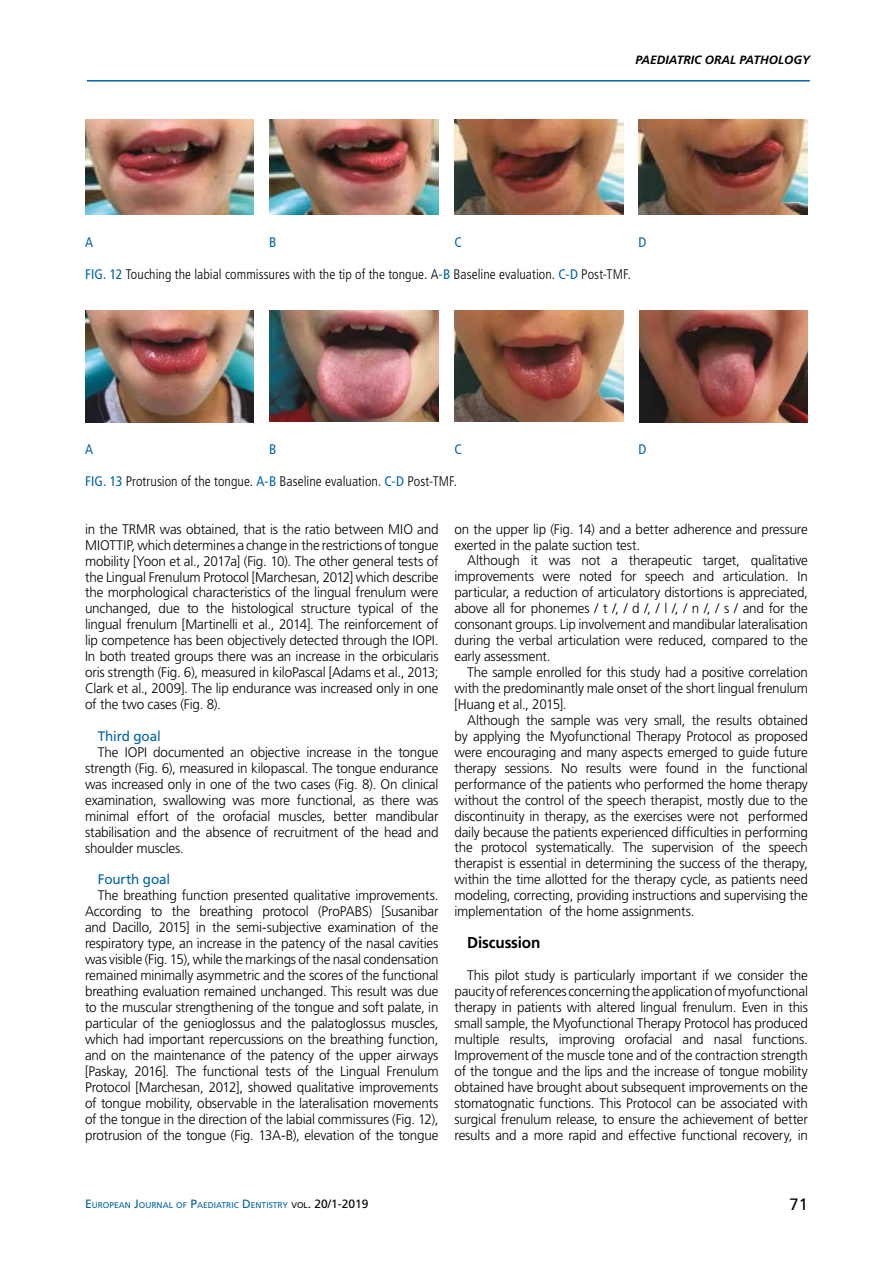
<style>
.page{position:relative;width:893px;height:1263px;background:#fff}
.page>*{position:absolute;margin:0;border:0;box-sizing:border-box;transform-origin:0 0}
.t1{font:16.5px "Frutiger";color:#000}
.t2{font:700 15.75px "Frutiger";letter-spacing:-.01em;color:#000}
.t3{font:300 13.8px/15.9px "Frutiger LT Std";letter-spacing:-.015em;color:#000;text-align:justify}
.t4{font:300 condensed 13.8px "Frutiger";letter-spacing:.005em;color:#000}
.t5{font:13.8px "Frutiger";letter-spacing:-.01em;color:#0063a5}
.t6{font:condensed 13.8px "Frutiger";color:#0063a5}
.t7{font:italic 700 12px "Frutiger";color:#000}
.t8{font:8.4px "Frutiger";color:#0063a5}
.s1{font-weight:400;color:#0063a5}
.s2{font-size:12px}
.s3{color:#000}
.s4{font-size:12px;color:#000}
</style>
<div class="page">
<hr style="left:87px;top:80px;width:723px;height:2px;background:#0063a5">
<img style="left:638px;top:119px;width:169px;height:96px">
<img style="left:455px;top:119px;width:169px;height:96px">
<img style="left:85px;top:119px;width:169px;height:96px">
<img style="left:269px;top:119px;width:169px;height:96px">
<img style="left:455px;top:310px;width:168px;height:111px">
<img style="left:86px;top:311px;width:168px;height:111px">
<img style="left:269px;top:310px;width:169px;height:112px">
<img style="left:639px;top:310px;width:169px;height:112px">
<p class="t6" style="left:85px;top:234px;width:9px">A</p>
<p class="t6" style="left:269px;top:234px;width:9px">B</p>
<p class="t6" style="left:454px;top:234px;width:9px">C</p>
<p class="t7" style="left:635px;top:53px;width:176px">PAEDIATRIC ORAL PATHOLOGY</p>
<p class="t6" style="left:638px;top:234px;width:9px">D</p>
<p class="t4" style="left:85px;top:266px;width:547px"><span class="s1">FIG. 12</span> Touching the labial commissures with the tip of the tongue. A<span class="s1">-B</span> Baseline evaluation. <span class="s1">C-D</span> Post-TMF.</p>
<p class="t6" style="left:85px;top:441px;width:9px">A</p>
<p class="t6" style="left:269px;top:441px;width:9px">B</p>
<p class="t6" style="left:454px;top:441px;width:9px">C</p>
<p class="t6" style="left:638px;top:441px;width:9px">D</p>
<p class="t4" style="left:85px;top:473px;width:374px"><span class="s1">FIG. 13</span> Protrusion of the tongue. <span class="s1">A-B</span> Baseline evaluation. <span class="s1">C-D</span> Post-TMF.</p>
<p class="t3" style="left:85px;top:521px;width:355px">in the TRMR was obtained, that is the ratio between MIO and MIOTTIP, which determines a change in the restrictions of tongue mobility [Yoon et al., 2017a] (Fig. 10). The other general tests of the Lingual Frenulum Protocol [Marchesan, 2012] which describe the morphological characteristics of the lingual frenulum were unchanged, due to the histological structure typical of the lingual frenulum [Martinelli et al., 2014]. The reinforcement of lip competence has been objectively detected through the IOPI.<br>In both treated groups there was an increase in the orbicularis oris strength (Fig. 6), measured in kiloPascal [Adams et al., 2013; Clark et al., 2009]. The lip endurance was increased only in one of the two cases (Fig. 8).</p>
<p class="t5" style="left:98px;top:728px;width:64px">Third goal</p>
<p class="t3" style="left:85px;top:744px;width:355px;text-indent:13px">The IOPI documented an objective increase in the tongue strength (Fig. 6), measured in kilopascal. The tongue endurance was increased only in one of the two cases (Fig. 8). On clinical examination, swallowing was more functional, as there was minimal effort of the orofacial muscles, better mandibular stabilisation and the absence of recruitment of the head and shoulder muscles.</p>
<p class="t5" style="left:98px;top:871px;width:74px">Fourth goal</p>
<p class="t3" style="left:85px;top:888px;width:355px;text-indent:13px">The breathing function presented qualitative improvements.<br>According to the breathing protocol (ProPABS) [Susanibar and Dacillo, 2015] in the semi-subjective examination of the respiratory type, an increase in the patency of the nasal cavities was visible (Fig. 15), while the markings of the nasal condensation remained minimally asymmetric and the scores of the functional breathing evaluation remained unchanged. This result was due to the muscular strengthening of the tongue and soft palate, in particular of the genioglossus and the palatoglossus muscles, which had important repercussions on the breathing function, and on the maintenance of the patency of the upper airways [Paskay, 2016]. The functional tests of the Lingual Frenulum Protocol [Marchesan, 2012], showed qualitative improvements of tongue mobility, observable in the lateralisation movements of the tongue in the direction of the labial commissures (Fig. 12), protrusion of the tongue (Fig. 13A-B), elevation of the tongue</p>
<p class="t3" style="left:454px;top:521px;width:355px">on the upper lip (Fig. 14) and a better adherence and pressure exerted in the palate suction test.</p>
<p class="t3" style="left:454px;top:553px;width:355px;text-indent:13px">Although it was not a therapeutic target, qualitative improvements were noted for speech and articulation. In particular, a reduction of articulatory distortions is appreciated, above all for phonemes / t /, / d /, / l /, / n /, / s / and for the consonant groups. Lip involvement and mandibular lateralisation during the verbal articulation were reduced, compared to the early assessment.</p>
<p class="t3" style="left:454px;top:664px;width:355px;text-indent:13px">The sample enrolled for this study had a positive correlation with the predominantly male onset of the short lingual frenulum [Huang et al., 2015].</p>
<p class="t3" style="left:454px;top:712px;width:355px;text-indent:13px">Although the sample was very small, the results obtained by applying the Myofunctional Therapy Protocol as proposed were encouraging and many aspects emerged to guide future therapy sessions. No results were found in the functional performance of the patients who performed the home therapy without the control of the speech therapist, mostly due to the discontinuity in therapy, as the exercises were not performed daily because the patients experienced difficulties in performing the protocol systematically. The supervision of the speech therapist is essential in determining the success of the therapy, within the time allotted for the therapy cycle, as patients need modeling, correcting, providing instructions and supervising the implementation of the home assignments.</p>
<p class="t2" style="left:467px;top:933px;width:75px">Discussion</p>
<p class="t3" style="left:454px;top:968px;width:355px;text-indent:13px">This pilot study is particularly important if we consider the paucity of references concerning the application of myofunctional therapy in patients with altered lingual frenulum. Even in this small sample, the Myofunctional Therapy Protocol has produced multiple results, improving orofacial and nasal functions.<br>Improvement of the muscle tone and of the contraction strength of the tongue and the lips and the increase of tongue mobility obtained have brought about subsequent improvements on the stomatognatic functions. This Protocol can be associated with surgical frenulum release, to ensure the achievement of better results and a more rapid and effective functional recovery, in</p>
<p class="t8" style="left:85px;top:1200px;width:285px"><span class="s2">E</span>UROPEAN <span class="s2">J</span>OURNAL OF <span class="s2">P</span>AE DIATRIC <span class="s2">D</span> E NTISTRY <span class="s3">VOL</span><span class="s4">. 20/1-2019</span></p>
<p class="t1" style="left:790px;top:1194px;width:20px">71</p>
</div>
